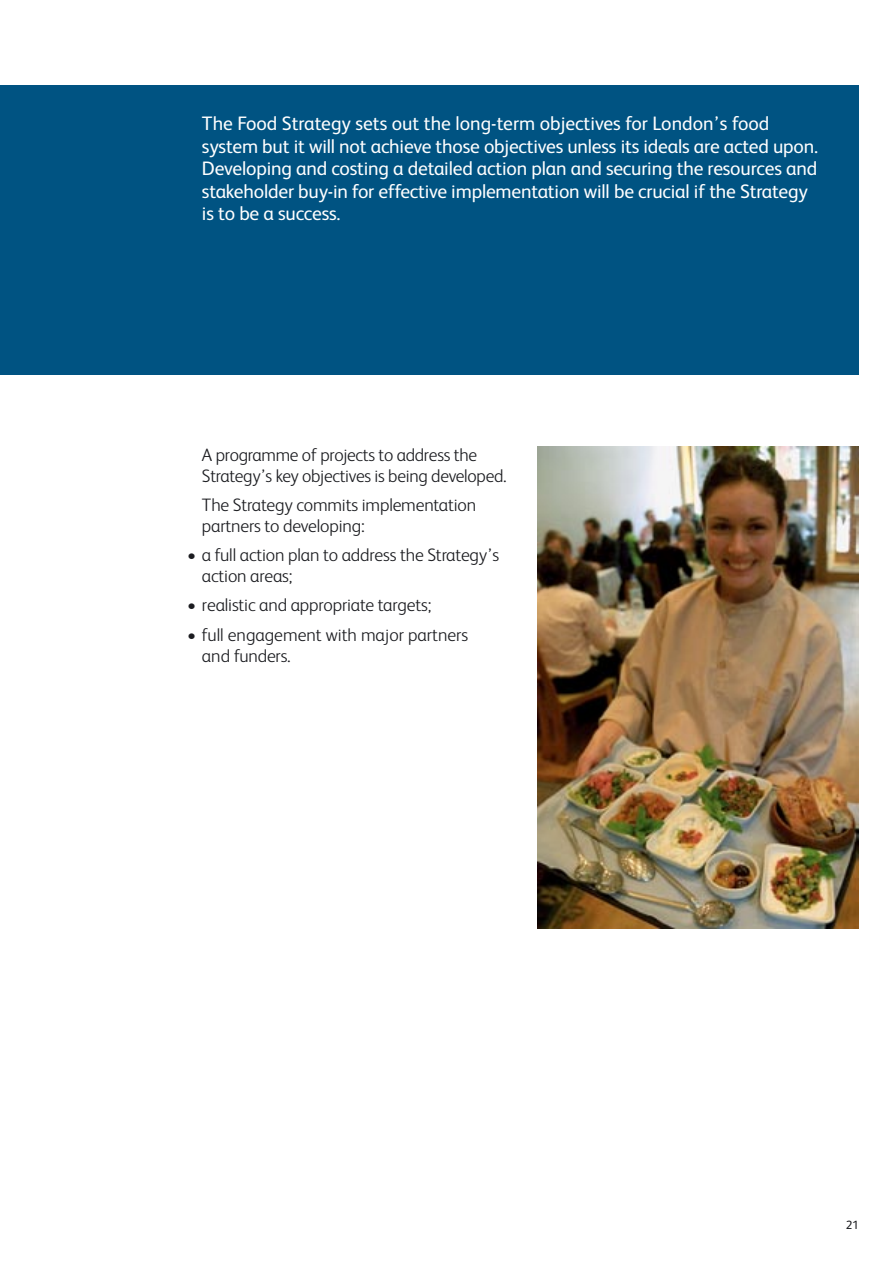
<style>
.page{position:relative;width:893px;height:1263px;background:#fff}
.page>*{position:absolute;margin:0;border:0;box-sizing:border-box;transform-origin:0 0}
.Intro_Para_Text{font:19.5px/22.5px "FS Albert";letter-spacing:-.01em;color:#fff}
.Bullet_Points{font:300 18px/21px "FS Albert";letter-spacing:-.01em;color:#1b1c20}
.t1{font:12px "FS Albert";color:#1b1c20}
</style>
<div class="page">
<div style="left:0;top:85px;width:859px;height:289px;background:#005382"></div>
<img style="left:538px;top:446px;width:321px;height:482px">
<p class="Intro_Para_Text" style="left:202px;top:112px;width:617px">The Food Strategy sets out the long-term objectives for London’s food system but it will not achieve those objectives unless its ideals are acted upon.<br>Developing and costing a detailed action plan and securing the resources and stakeholder buy-in for effective implementation will be crucial if the Strategy is to be a success.</p>
<p class="Bullet_Points" style="left:202px;top:444px;width:306px">A programme of projects to address the<br>Strategy’s key objectives is being developed.</p>
<p class="Bullet_Points" style="left:202px;top:494px;width:276px">The Strategy commits implementation partners to developing:</p>
<p class="Bullet_Points" style="left:202px;top:544px;width:299px;text-indent:-15px">• a full action plan to address the Strategy’s action areas;</p>
<p class="Bullet_Points" style="left:187px;top:595px;width:246px">• realistic and appropriate targets;</p>
<p class="Bullet_Points" style="left:202px;top:624px;width:268px;text-indent:-15px">• full engagement with major partners and funders.</p>
<p class="t1" style="left:846px;top:1218px;width:15px">21</p>
</div>
